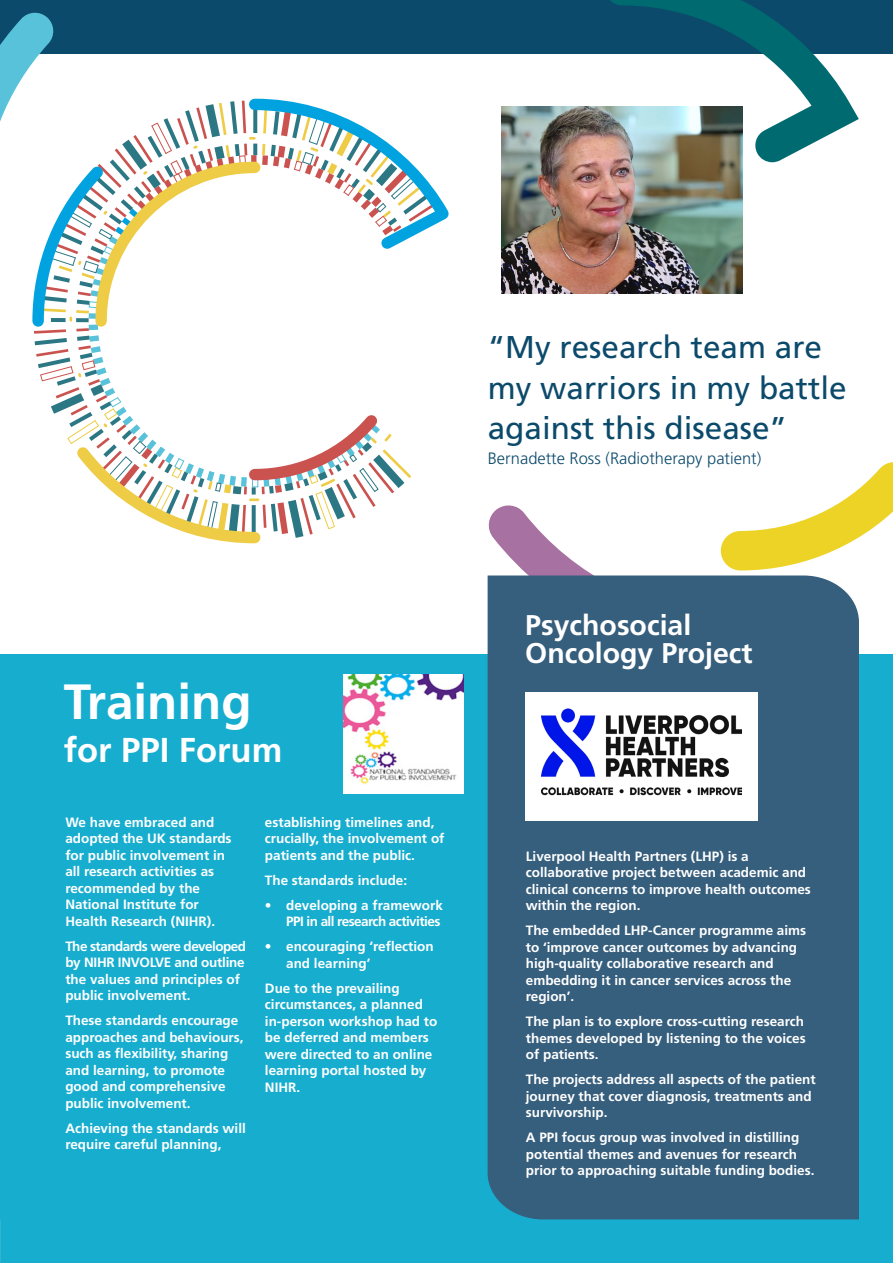
<style>
.page{position:relative;width:893px;height:1263px;background:#fff}
.page>*{position:absolute;margin:0;border:0;box-sizing:border-box;transform-origin:0 0}
.t1{font:700 49.5px "Frutiger";color:#fff}
.t2{font:700 34.5px "Frutiger";color:#fff}
.t3{font:31.5px/40.5px "Frutiger";color:#0c4a6b}
.t4{font:700 28.5px/28.5px "Frutiger";color:#fff}
.t5{font:300 16.5px "Frutiger";color:#0c4a6b}
.t6{font:700 13.5px/16.5px "Frutiger";color:#fff}
.t7{font:700 13.5px/16.5px "Frutiger";letter-spacing:-.02em;color:#fff}
.t8{font:700 13.5px/16.5px "Frutiger";letter-spacing:-.04em;color:#fff;text-align:right}
</style>
<div class="page">
<svg style="left:486px;top:462px;width:407px;height:193px"></svg>
<img style="left:502px;top:106px;width:241px;height:187px">
<div style="left:0;top:655px;width:893px;height:608px;background:#17adcf"></div>
<img style="left:459px;top:674px;width:5px;height:119px">
<div style="left:0;top:0;width:893px;height:53px;background:#0c4a6b"></div>
<div style="left:488px;top:575px;width:371px;height:644px;background:#365e7d"></div>
<div style="left:525px;top:692px;width:233px;height:129px;background:#fff"></div>
<img style="left:541px;top:708px;width:200px;height:88px">
<svg style="left:605px;top:0;width:254px;height:162px"></svg>
<svg style="left:0;top:12px;width:459px;height:782px"></svg>
<h3 class="t3" style="left:488px;top:327px;width:360px">“My research team are my warriors in my battle against this disease”</h3>
<p class="t5" style="left:488px;top:449px;width:275px">Bernadette Ross (Radiotherapy patient)</p>
<h1 class="t1" style="left:64px;top:673px;width:190px">Training</h1>
<h2 class="t2" style="left:64px;top:730px;width:220px">for PPI Forum</h2>
<p class="t6" style="left:65px;top:814px;width:168px">We have embraced and adopted the UK standards for public involvement in all research activities as recommended by the<br>National Institute for<br>Health Research (NIHR).</p>
<p class="t7" style="left:65px;top:938px;width:182px">The standards were developed by NIHR INVOLVE and outline the values and principles of public involvement.</p>
<p class="t6" style="left:65px;top:1012px;width:180px">These standards encourage approaches and behaviours, such as flexibility, sharing and learning, to promote good and comprehensive public involvement.</p>
<p class="t6" style="left:65px;top:1120px;width:182px">Achieving the standards will require careful planning,</p>
<p class="t6" style="left:265px;top:814px;width:181px">establishing timelines and, crucially, the involvement of patients and the public.</p>
<p class="t6" style="left:265px;top:872px;width:144px">The standards include:</p>
<p class="t8" style="left:265px;top:897px;width:180px">• developing a framework<br>PPI in all research activities</p>
<p class="t6" style="left:286px;top:938px;width:149px;text-indent:-21px">• encouraging ‘reflection and learning’</p>
<p class="t6" style="left:265px;top:980px;width:174px">Due to the prevailing circumstances, a planned in-person workshop had to be deferred and members were directed to an online learning portal hosted by<br>NIHR.</p>
<h3 class="t4" style="left:525px;top:611px;width:229px">Psychosocial<br>Oncology Project</h3>
<p class="t6" style="left:526px;top:848px;width:287px">Liverpool Health Partners (LHP) is a collaborative project between academic and clinical concerns to improve health outcomes within the region.</p>
<p class="t6" style="left:526px;top:922px;width:282px">The embedded LHP-Cancer programme aims to ‘improve cancer outcomes by advancing high-quality collaborative research and embedding it in cancer services across the region’.</p>
<p class="t6" style="left:526px;top:1013px;width:281px">The plan is to explore cross-cutting research themes developed by listening to the voices of patients.</p>
<p class="t6" style="left:526px;top:1071px;width:291px">The projects address all aspects of the patient journey that cover diagnosis, treatments and survivorship.</p>
<p class="t6" style="left:526px;top:1129px;width:290px">A PPI focus group was involved in distilling potential themes and avenues for research prior to approaching suitable funding bodies.</p>
</div>
